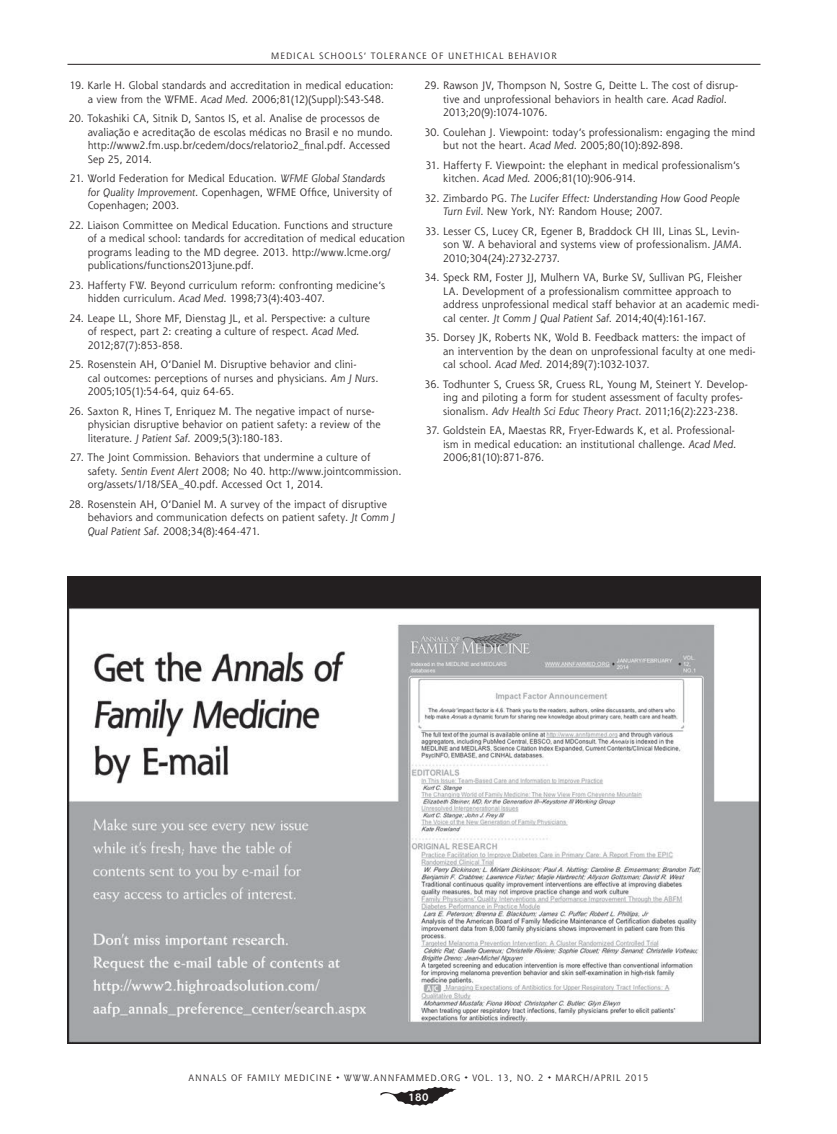
<style>
.page{position:relative;width:837px;height:1134px;background:#fff}
.page>*{position:absolute;margin:0;border:0;box-sizing:border-box;transform-origin:0 0}
.t1{font:10.5px/13.5px "Shannon Std";letter-spacing:.01em;color:#231f20}
.t2{font:italic 10.5px/13.5px "Shannon Std";letter-spacing:.015em;color:#231f20}
.t3{font:700 10.5px "Shannon Std";color:#fff}
.t4{font:9px "Shannon Std";letter-spacing:.1em;color:#231f20}
.s1{font-style:italic}
.s2{font-style:normal}
</style>
<div class="page">
<hr style="left:68px;top:64px;width:692px;height:1px;background:#231f20">
<svg style="left:380px;top:1087px;width:77px;height:19px"></svg>
<img style="left:68px;top:576px;width:692px;height:468px">
<p class="t4" style="left:271px;top:51px;width:287px">MEDICAL SCHOOLS’ TOLERANCE OF UNETHICAL BEHAVIOR</p>
<p class="t1" style="left:88px;top:78px;width:307px;text-indent:-18px">19. Karle H. Global standards and accreditation in medical education: a view from the WFME. <span class="s1">Acad Med</span>. 2006;81(12)(Suppl):S43-S48.</p>
<p class="t1" style="left:88px;top:111px;width:307px;text-indent:-19px">20. Tokashiki CA, Sitnik D, Santos IS, et al. Analise de processos de avaliação e acreditação de escolas médicas no Brasil e no mundo. http://www2.fm.usp.br/cedem/docs/relatorio2_final.pdf. Accessed Sep 25, 2014.</p>
<p class="t1" style="left:88px;top:171px;width:306px;text-indent:-18px">21. World Federation for Medical Education. <span class="s1">WFME Global Standards for Quality Improvement</span>. Copenhagen, WFME Office, University of<br>Copenhagen; 2003.</p>
<p class="t1" style="left:88px;top:218px;width:319px;text-indent:-19px">22. Liaison Committee on Medical Education. Functions and structure<br>of a medical school: tandards for accreditation of medical education programs leading to the MD degree. 2013. http://www.lcme.org/ publications/functions2013june.pdf.</p>
<p class="t1" style="left:88px;top:278px;width:299px;text-indent:-18px">23. Hafferty FW. Beyond curriculum reform: confronting medicine’s hidden curriculum. <span class="s1">Acad Med</span>. 1998;73(4):403-407.</p>
<p class="t1" style="left:88px;top:311px;width:284px;text-indent:-18px">24. Leape LL, Shore MF, Dienstag JL, et al. Perspective: a culture of respect, part 2: creating a culture of respect. <span class="s1">Acad Med</span>.<br>2012;87(7):853-858.</p>
<p class="t1" style="left:88px;top:357px;width:292px;text-indent:-18px">25. Rosenstein AH, O’Daniel M. Disruptive behavior and clini-<br>cal outcomes: perceptions of nurses and physicians. <span class="s1">Am J Nurs</span>.<br>2005;105(1):54-64, quiz 64-65.</p>
<p class="t1" style="left:88px;top:404px;width:294px;text-indent:-19px">26. Saxton R, Hines T, Enriquez M. The negative impact of nurse&shy;physician disruptive behavior on patient safety: a review of the literature. <span class="s1">J Patient Saf</span>. 2009;5(3):180-183.</p>
<p class="t1" style="left:88px;top:450px;width:315px;text-indent:-18px">27. The Joint Commission. Behaviors that undermine a culture of safety. <span class="s1">Sentin Event Alert</span> 2008; No 40. http://www.jointcommission. org/assets/1/18/SEA_40.pdf. Accessed Oct 1, 2014.</p>
<p class="t1" style="left:88px;top:497px;width:309px;text-indent:-19px">28. Rosenstein AH, O’Daniel M. A survey of the impact of disruptive behaviors and communication defects on patient safety. <span class="s1">Jt Comm J<br>Qual Patient Saf</span>. 2008;34(8):464-471.</p>
<p class="t1" style="left:443px;top:78px;width:297px;text-indent:-19px">29. Rawson JV, Thompson N, Sostre G, Deitte L. The cost of disrup&shy;tive and unprofessional behaviors in health care. <span class="s1">Acad Radiol</span>.<br>2013;20(9):1074-1076.</p>
<p class="t1" style="left:443px;top:125px;width:314px;text-indent:-19px">30. Coulehan J. Viewpoint: today’s professionalism: engaging the mind but not the heart. <span class="s1">Acad Med</span>. 2005;80(10):892-898.</p>
<p class="t1" style="left:443px;top:158px;width:298px;text-indent:-18px">31. Hafferty F. Viewpoint: the elephant in medical professionalism’s kitchen. <span class="s1">Acad Med</span>. 2006;81(10):906-914.</p>
<p class="t2" style="left:443px;top:191px;width:298px;text-indent:-18px"><span class="s2">32. Zimbardo PG.</span> The Lucifer Effect: Understanding How Good People<br>Turn Evil<span class="s2">. New York, NY: Random House; 2007.</span></p>
<p class="t1" style="left:443px;top:224px;width:300px;text-indent:-18px">33. Lesser CS, Lucey CR, Egener B, Braddock CH III, Linas SL, Levin&shy;son W. A behavioral and systems view of professionalism. <span class="s1">JAMA</span>.<br>2010;304(24):2732-2737.</p>
<p class="t1" style="left:443px;top:270px;width:317px;text-indent:-19px">34. Speck RM, Foster JJ, Mulhern VA, Burke SV, Sullivan PG, Fleisher LA. Development of a professionalism committee approach to address unprofessional medical staff behavior at an academic medi&shy;cal center. <span class="s1">Jt Comm J Qual Patient Saf</span>. 2014;40(4):161-167.</p>
<p class="t1" style="left:443px;top:330px;width:314px;text-indent:-18px">35. Dorsey JK, Roberts NK, Wold B. Feedback matters: the impact of an intervention by the dean on unprofessional faculty at one medi&shy;cal school. <span class="s1">Acad Med</span>. 2014;89(7):1032-1037.</p>
<p class="t1" style="left:443px;top:377px;width:306px;text-indent:-19px">36. Todhunter S, Cruess SR, Cruess RL, Young M, Steinert Y. Develop&shy;ing and piloting a form for student assessment of faculty profes&shy;sionalism. <span class="s1">Adv Health Sci Educ Theory Pract</span>. 2011;16(2):223-238.</p>
<p class="t1" style="left:443px;top:423px;width:294px;text-align:justify;text-indent:-17px">37. Goldstein EA, Maestas RR, Fryer-Edwards K, et al. Professional&shy;ism in medical education: an institutional challenge. <span class="s1">Acad Med</span>.<br>2006;81(10):871-876.</p>
<p class="t4" style="left:189px;top:1072px;width:461px">ANNALS OF FAMILY MEDICINE ✦ WWW.ANNFAMMED.ORG ✦ VOL. 13, NO. 2 ✦ MARCH/APRIL 2015</p>
<p class="t3" style="left:408px;top:1090px;width:22px">180</p>
</div>
